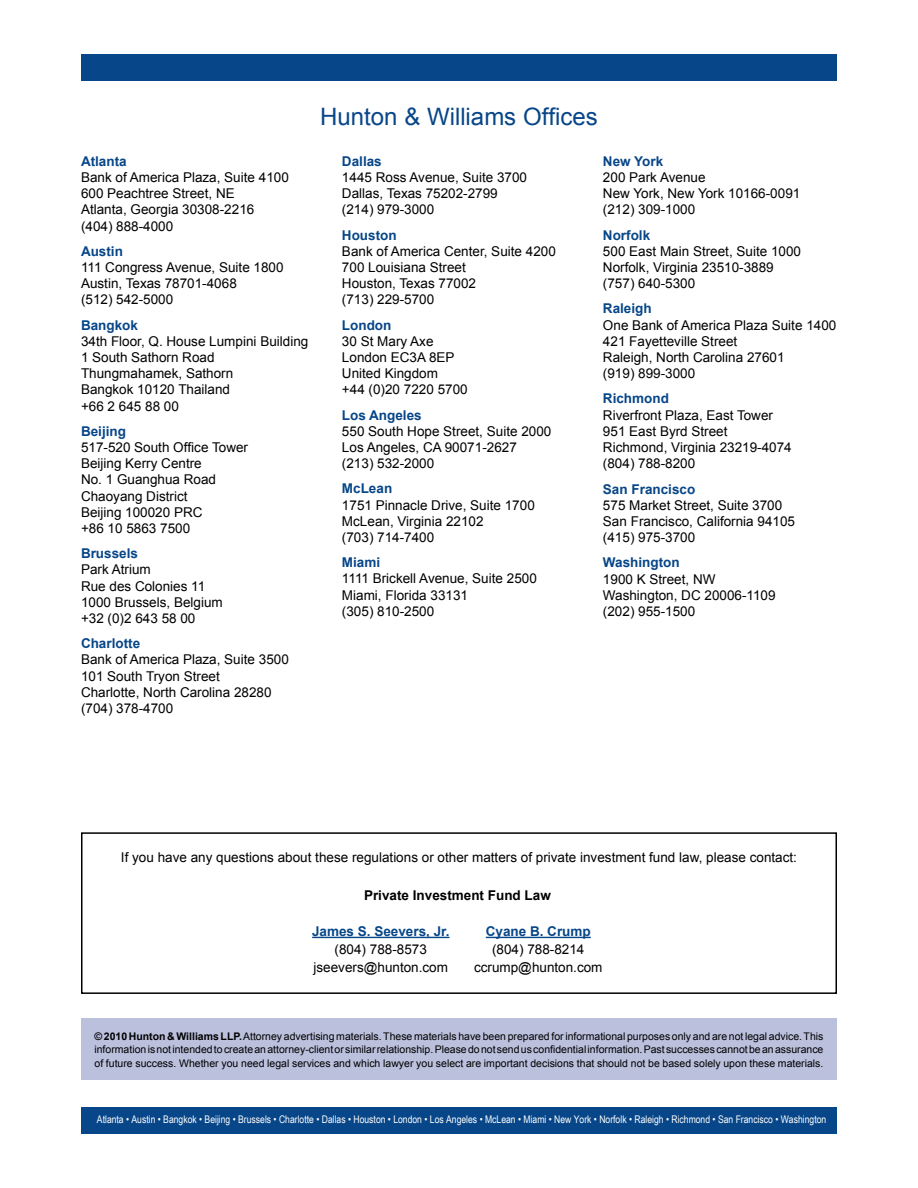
<style>
.page{position:relative;width:918px;height:1188px;background:#fff}
.page>*{position:absolute;margin:0;border:0;box-sizing:border-box;transform-origin:0 0}
.Header_1{font:24px "Arial";color:#074688}
.contact_body_text{font:13.5px/18px "Arial";color:#000;text-align:center}
.Office_location_-_bl{font:700 13.5px "Arial";color:#074688}
.contact_body_text-2{font:700 13.5px "Arial";color:#000}
.contact_body_text-3{font:700 13.5px "Arial";color:#074688}
.disclaimer{font:10.5px/13.5px "Arial";color:#000;text-align:justify}
.t1{font:10.5px "Arial Narrow";color:#fff}
.s1{font-weight:700;color:#074688}
.s2{font-weight:700}
</style>
<div class="page">
<div style="left:81px;top:1107px;width:756px;height:26px;background:#074688"></div>
<div style="left:81px;top:54px;width:756px;height:26px;background:#074688"></div>
<div style="left:81px;top:1018px;width:756px;height:62px;background:#bbc0dd"></div>
<div style="left:81px;top:832px;width:756px;height:162px;border:2px solid #000"></div>
<hr style="left:312px;top:937px;width:137px;height:1px;background:#074688">
<hr style="left:486px;top:937px;width:105px;height:1px;background:#074688">
<p class="Office_location_-_bl" style="left:81px;top:152px;width:47px">Atlanta</p>
<p class="contact_body_text" style="left:81px;top:168px;width:209px">Bank of America Plaza, Suite 4100</p>
<p class="contact_body_text" style="left:81px;top:185px;width:155px">600 Peachtree Street, NE</p>
<p class="contact_body_text" style="left:81px;top:201px;width:175px">Atlanta, Georgia 30308-2216</p>
<p class="contact_body_text" style="left:81px;top:217px;width:94px">(404) 888-4000</p>
<p class="Office_location_-_bl" style="left:81px;top:242px;width:43px">Austin</p>
<p class="contact_body_text" style="left:81px;top:258px;width:204px">111 Congress Avenue, Suite 1800</p>
<p class="contact_body_text" style="left:81px;top:275px;width:157px">Austin, Texas 78701-4068</p>
<p class="contact_body_text" style="left:81px;top:291px;width:94px">(512) 542-5000</p>
<p class="Office_location_-_bl" style="left:81px;top:316px;width:59px">Bangkok</p>
<p class="contact_body_text" style="left:81px;top:332px;width:229px">34th Floor, Q. House Lumpini Building</p>
<p class="contact_body_text" style="left:81px;top:348px;width:135px">1 South Sathorn Road</p>
<p class="contact_body_text" style="left:81px;top:365px;width:154px">Thungmahamek, Sathorn</p>
<p class="contact_body_text" style="left:81px;top:381px;width:151px">Bangkok 10120 Thailand</p>
<p class="contact_body_text" style="left:81px;top:397px;width:99px">+66 2 645 88 00</p>
<p class="Office_location_-_bl" style="left:81px;top:422px;width:47px">Beijing</p>
<p class="contact_body_text" style="left:81px;top:438px;width:169px">517-520 South Office Tower</p>
<p class="contact_body_text" style="left:81px;top:455px;width:122px">Beijing Kerry Centre</p>
<p class="contact_body_text" style="left:81px;top:471px;width:137px">No. 1 Guanghua Road</p>
<p class="contact_body_text" style="left:81px;top:487px;width:108px">Chaoyang District</p>
<p class="contact_body_text" style="left:81px;top:503px;width:123px">Beijing 100020 PRC</p>
<p class="contact_body_text" style="left:81px;top:519px;width:111px">+86 10 5863 7500</p>
<p class="Office_location_-_bl" style="left:81px;top:545px;width:59px">Brussels</p>
<p class="contact_body_text" style="left:81px;top:561px;width:71px">Park Atrium</p>
<p class="contact_body_text" style="left:81px;top:577px;width:126px">Rue des Colonies 11</p>
<p class="contact_body_text" style="left:81px;top:593px;width:143px">1000 Brussels, Belgium</p>
<p class="contact_body_text" style="left:81px;top:609px;width:116px">+32 (0)2 643 58 00</p>
<p class="Office_location_-_bl" style="left:81px;top:635px;width:61px">Charlotte</p>
<p class="contact_body_text" style="left:81px;top:651px;width:209px">Bank of America Plaza, Suite 3500</p>
<p class="contact_body_text" style="left:81px;top:667px;width:140px">101 South Tryon Street</p>
<p class="contact_body_text" style="left:81px;top:683px;width:192px">Charlotte, North Carolina 28280</p>
<p class="contact_body_text" style="left:81px;top:699px;width:94px">(704) 378-4700</p>
<p class="Header_1" style="left:320px;top:101px;width:279px">Hunton &amp; Williams Offices</p>
<p class="contact_body_text-3" style="left:342px;top:152px;width:41px">Dallas</p>
<p class="contact_body_text" style="left:342px;top:168px;width:187px">1445 Ross Avenue, Suite 3700</p>
<p class="contact_body_text" style="left:342px;top:185px;width:157px">Dallas, Texas 75202-2799</p>
<p class="contact_body_text" style="left:342px;top:201px;width:94px">(214) 979-3000</p>
<p class="Office_location_-_bl" style="left:342px;top:226px;width:56px">Houston</p>
<p class="contact_body_text" style="left:342px;top:242px;width:215px">Bank of America Center, Suite 4200</p>
<p class="contact_body_text" style="left:342px;top:258px;width:125px">700 Louisiana Street</p>
<p class="contact_body_text" style="left:342px;top:275px;width:136px">Houston, Texas 77002</p>
<p class="contact_body_text" style="left:342px;top:291px;width:94px">(713) 229-5700</p>
<p class="Office_location_-_bl" style="left:342px;top:316px;width:51px">London</p>
<p class="contact_body_text" style="left:342px;top:332px;width:93px">30 St Mary Axe</p>
<p class="contact_body_text" style="left:342px;top:348px;width:114px">London EC3A 8EP</p>
<p class="contact_body_text" style="left:342px;top:365px;width:98px">United Kingdom</p>
<p class="contact_body_text" style="left:342px;top:381px;width:127px">+44 (0)20 7220 5700</p>
<p class="Office_location_-_bl" style="left:342px;top:406px;width:81px">Los Angeles</p>
<p class="contact_body_text" style="left:342px;top:422px;width:211px">550 South Hope Street, Suite 2000</p>
<p class="contact_body_text" style="left:342px;top:438px;width:176px">Los Angeles, CA 90071-2627</p>
<p class="contact_body_text" style="left:342px;top:455px;width:94px">(213) 532-2000</p>
<p class="Office_location_-_bl" style="left:342px;top:480px;width:52px">McLean</p>
<p class="contact_body_text" style="left:342px;top:496px;width:194px">1751 Pinnacle Drive, Suite 1700</p>
<p class="contact_body_text" style="left:342px;top:512px;width:143px">McLean, Virginia 22102</p>
<p class="contact_body_text" style="left:342px;top:528px;width:94px">(703) 714-7400</p>
<p class="Office_location_-_bl" style="left:342px;top:554px;width:40px">Miami</p>
<p class="contact_body_text" style="left:342px;top:570px;width:196px">1111 Brickell Avenue, Suite 2500</p>
<p class="contact_body_text" style="left:342px;top:586px;width:128px">Miami, Florida 33131</p>
<p class="contact_body_text" style="left:342px;top:602px;width:94px">(305) 810-2500</p>
<p class="Office_location_-_bl" style="left:603px;top:152px;width:62px">New York</p>
<p class="contact_body_text" style="left:603px;top:168px;width:104px">200 Park Avenue</p>
<p class="contact_body_text" style="left:603px;top:185px;width:199px">New York, New York 10166-0091</p>
<p class="contact_body_text" style="left:603px;top:201px;width:94px">(212) 309-1000</p>
<p class="Office_location_-_bl" style="left:603px;top:226px;width:49px">Norfolk</p>
<p class="contact_body_text" style="left:603px;top:242px;width:200px">500 East Main Street, Suite 1000</p>
<p class="contact_body_text" style="left:603px;top:258px;width:172px">Norfolk, Virginia 23510-3889</p>
<p class="contact_body_text" style="left:603px;top:275px;width:94px">(757) 640-5300</p>
<p class="Office_location_-_bl" style="left:603px;top:300px;width:50px">Raleigh</p>
<p class="contact_body_text" style="left:603px;top:316px;width:235px">One Bank of America Plaza Suite 1400</p>
<p class="contact_body_text" style="left:603px;top:332px;width:136px">421 Fayetteville Street</p>
<p class="contact_body_text" style="left:603px;top:348px;width:183px">Raleigh, North Carolina 27601</p>
<p class="contact_body_text" style="left:603px;top:365px;width:94px">(919) 899-3000</p>
<p class="Office_location_-_bl" style="left:603px;top:390px;width:68px">Richmond</p>
<p class="contact_body_text" style="left:603px;top:406px;width:172px">Riverfront Plaza, East Tower</p>
<p class="contact_body_text" style="left:603px;top:422px;width:126px">951 East Byrd Street</p>
<p class="contact_body_text" style="left:603px;top:438px;width:190px">Richmond, Virginia 23219-4074</p>
<p class="contact_body_text" style="left:603px;top:455px;width:94px">(804) 788-8200</p>
<p class="Office_location_-_bl" style="left:603px;top:480px;width:94px">San Francisco</p>
<p class="contact_body_text" style="left:603px;top:496px;width:181px">575 Market Street, Suite 3700</p>
<p class="contact_body_text" style="left:603px;top:512px;width:194px">San Francisco, California 94105</p>
<p class="contact_body_text" style="left:603px;top:529px;width:94px">(415) 975-3700</p>
<p class="Office_location_-_bl" style="left:603px;top:554px;width:78px">Washington</p>
<p class="contact_body_text" style="left:603px;top:570px;width:114px">1900 K Street, NW</p>
<p class="contact_body_text" style="left:603px;top:586px;width:174px">Washington, DC 20006-1109</p>
<p class="contact_body_text" style="left:603px;top:602px;width:94px">(202) 955-1500</p>
<p class="contact_body_text" style="left:121px;top:849px;width:678px">If you have any questions about these regulations or other matters of private investment fund law, please contact:</p>
<p class="contact_body_text-2" style="left:364px;top:887px;width:188px">Private Investment Fund Law</p>
<p class="contact_body_text" style="left:312px;top:922px;width:139px"><span class="s1">James S. Seevers, Jr. </span>(804) 788-8573 jseevers@hunton.com</p>
<p class="contact_body_text" style="left:474px;top:922px;width:130px"><span class="s1">Cyane B. Crump </span>(804) 788-8214 ccrump@hunton.com</p>
<p class="disclaimer" style="left:94px;top:1029px;width:730px"><span class="s2">© 2010 Hunton &amp; Williams LLP.</span> Attorney advertising materials. These materials have been prepared for informational purposes only and are not legal advice. This information is not intended to create an attorney-client or similar relationship. Please do not send us confidential information. Past successes cannot be an assurance of future success. Whether you need legal services and which lawyer you select are important decisions that should not be based solely upon these materials.</p>
<p class="t1" style="left:97px;top:1112px;width:731px">Atlanta • Austin • Bangkok • Beijing • Brussels • Charlotte • Dallas • Houston • London • Los Angeles • McLean • Miami • New York • Norfolk • Raleigh • Richmond • San Francisco • Washington</p>
</div>
